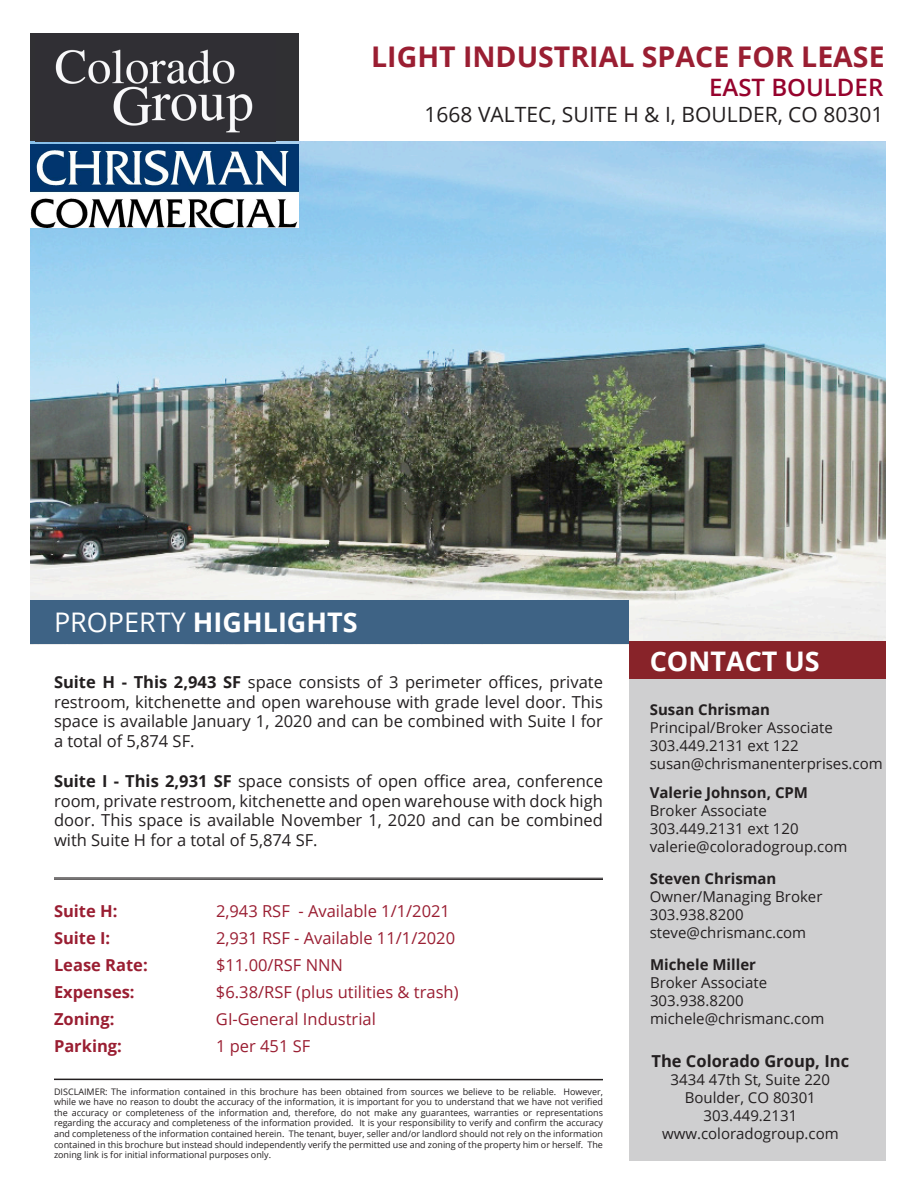
<style>
.page{position:relative;width:918px;height:1188px;background:#fff}
.page>*{position:absolute;margin:0;border:0;box-sizing:border-box;transform-origin:0 0}
.Paragraph_Style_1{font:700 28.5px "Open Sans";color:#9a1e32}
.t1{font:700 27px "Open Sans";color:#fff}
.t2{font:600 24px "Open Sans";color:#96032d}
.t3{font:21px "Open Sans";color:#231f20}
.t4{font:16.5px/19.8px "Open Sans";color:#231f20;text-align:justify}
.t5{font:16.5px "Open Sans";color:#9a1e32}
.t6{font:700 16.5px "Open Sans";color:#9a1e32}
.t7{font:700 16.5px "Open Sans";color:#231f20}
.t8{font:15px "Open Sans";color:#231f20}
.t9{font:700 15px "Open Sans";color:#231f20}
.t10{font:9px/10.5px "Open Sans";color:#231f20;text-align:justify}
.s1{font-weight:400}
.s2{font-weight:700}
</style>
<div class="page">
<img style="left:30px;top:141px;width:856px;height:500px">
<div style="left:30px;top:33px;width:269px;height:108px;background:#303033"></div>
<img style="left:55px;top:49px;width:198px;height:84px">
<div style="left:30px;top:600px;width:599px;height:44px;background:#3e6385"></div>
<div style="left:629px;top:645px;width:257px;height:516px;background:#cfcfd0"></div>
<div style="left:629px;top:641px;width:257px;height:38px;background:#882329"></div>
<hr style="left:54px;top:1079px;width:549px;height:1px;background:#231f20">
<hr style="left:54px;top:878px;width:549px;height:1px;background:#231f20">
<hr style="left:54px;top:879px;width:549px;height:1px;background:#231f20">
<img style="left:30px;top:144px;width:269px;height:84px">
<p class="Paragraph_Style_1" style="left:371px;top:37px;width:515px">LIGHT INDUSTRIAL SPACE FOR LEASE</p>
<p class="t2" style="left:709px;top:70px;width:176px">EAST BOULDER</p>
<p class="t3" style="left:425px;top:100px;width:460px">1668 VALTEC, SUITE H &amp; I, BOULDER, CO 80301</p>
<p class="t1" style="left:54px;top:603px;width:305px"><span class="s1">PROPERTY</span> HIGHLIGHTS</p>
<p class="t1" style="left:650px;top:642px;width:172px">CONTACT US</p>
<p class="t4" style="left:54px;top:671px;width:551px"><span class="s2">Suite H - This 2,943 SF</span> space consists of 3 perimeter offices, private restroom, kitchenette and open warehouse with grade level door. This space is available January 1, 2020 and can be combined with Suite I for a total of 5,874 SF.</p>
<p class="t4" style="left:54px;top:770px;width:551px"><span class="s2">Suite I - This 2,931 SF</span> space consists of open office area, conference room, private restroom, kitchenette and open warehouse with dock high door. This space is available November 1, 2020 and can be combined with Suite H for a total of 5,874 SF.</p>
<p class="t6" style="left:54px;top:900px;width:65px">Suite H:</p>
<p class="t5" style="left:216px;top:900px;width:236px">2,943 RSF - Available 1/1/2021</p>
<p class="t6" style="left:54px;top:927px;width:58px">Suite I:</p>
<p class="t5" style="left:216px;top:927px;width:241px">2,931 RSF - Available 11/1/2020</p>
<p class="t6" style="left:54px;top:954px;width:95px">Lease Rate:</p>
<p class="t5" style="left:216px;top:954px;width:129px">$11.00/RSF NNN</p>
<p class="t6" style="left:54px;top:981px;width:82px">Expenses:</p>
<p class="t5" style="left:216px;top:981px;width:244px">$6.38/RSF (plus utilities &amp; trash)</p>
<p class="t6" style="left:54px;top:1008px;width:62px">Zoning:</p>
<p class="t5" style="left:216px;top:1008px;width:161px">GI-General Industrial</p>
<p class="t6" style="left:54px;top:1035px;width:69px">Parking:</p>
<p class="t5" style="left:216px;top:1035px;width:96px">1 per 451 SF</p>
<p class="t10" style="left:54px;top:1086px;width:551px">DISCLAIMER: The information contained in this brochure has been obtained from sources we believe to be reliable. However, while we have no reason to doubt the accuracy of the information, it is important for you to understand that we have not verified the accuracy or completeness of the information and, therefore, do not make any guarantees, warranties or representations regarding the accuracy and completeness of the information provided. It is your responsibility to verify and confirm the accuracy and completeness of the information contained herein. The tenant, buyer, seller and/or landlord should not rely on the information contained in this brochure but instead should independently verify the permitted use and zoning of the property him or herself. The zoning link is for initial informational purposes only.</p>
<p class="t9" style="left:650px;top:699px;width:122px">Susan Chrisman</p>
<p class="t8" style="left:650px;top:717px;width:184px">Principal/Broker Associate</p>
<p class="t8" style="left:650px;top:735px;width:150px">303.449.2131 ext 122</p>
<p class="t8" style="left:650px;top:753px;width:234px">susan@chrismanenterprises.com</p>
<p class="t9" style="left:650px;top:782px;width:160px">Valerie Johnson, CPM</p>
<p class="t8" style="left:650px;top:800px;width:119px">Broker Associate</p>
<p class="t8" style="left:650px;top:818px;width:150px">303.449.2131 ext 120</p>
<p class="t8" style="left:650px;top:836px;width:199px">valerie@coloradogroup.com</p>
<p class="t9" style="left:650px;top:868px;width:128px">Steven Chrisman</p>
<p class="t8" style="left:650px;top:886px;width:174px">Owner/Managing Broker</p>
<p class="t8" style="left:650px;top:904px;width:95px">303.938.8200</p>
<p class="t8" style="left:650px;top:922px;width:158px">steve@chrismanc.com</p>
<p class="t9" style="left:650px;top:954px;width:108px">Michele Miller</p>
<p class="t8" style="left:650px;top:973px;width:119px">Broker Associate</p>
<p class="t8" style="left:650px;top:991px;width:95px">303.938.8200</p>
<p class="t8" style="left:650px;top:1009px;width:176px">michele@chrismanc.com</p>
<p class="t7" style="left:652px;top:1049px;width:199px">The Colorado Group, Inc</p>
<p class="t8" style="left:671px;top:1069px;width:161px">3434 47th St, Suite 220</p>
<p class="t8" style="left:685px;top:1087px;width:133px">Boulder, CO 80301</p>
<p class="t8" style="left:703px;top:1105px;width:95px">303.449.2131</p>
<p class="t8" style="left:662px;top:1123px;width:178px">www.coloradogroup.com</p>
</div>
